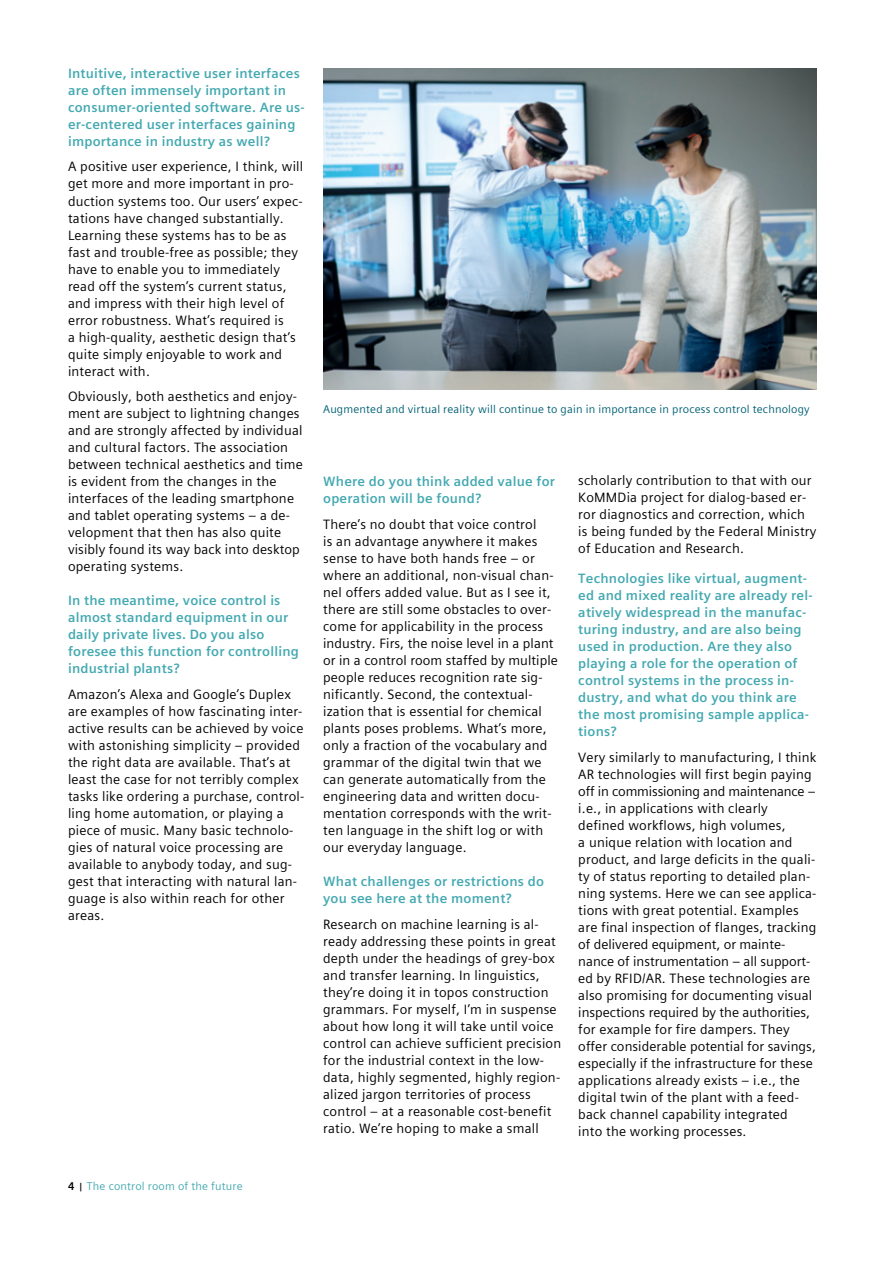
<style>
.page{position:relative;width:893px;height:1263px;background:#fff}
.page>*{position:absolute;margin:0;border:0;box-sizing:border-box;transform-origin:0 0}
.t1{font:13.5px/17px "Siemens Sans Global";letter-spacing:.015em;color:#000}
.t2{font:700 13.5px/17px "Siemens Sans Global";letter-spacing:.015em;color:#44a9b1}
.t3{font:11.25px "Siemens Sans Global";letter-spacing:.015em;color:#006174}
.t4{font:11.25px "Siemens Sans Global";letter-spacing:.015em;color:#44a9b1}
.s1{font-weight:700;color:#000}
.s2{color:#000}
</style>
<div class="page">
<img style="left:323px;top:68px;width:493px;height:322px">
<p class="t2" style="left:68px;top:65px;width:238px">Intuitive, interactive user interfaces are often immensely important in consumer-oriented software. Are us&shy;er-centered user interfaces gaining importance in industry as well?</p>
<p class="t1" style="left:68px;top:158px;width:237px">A positive user experience, I think, will get more and more important in pro&shy;duction systems too. Our users’ expec&shy;tations have changed substantially.<br>Learning these systems has to be as fast and trouble-free as possible; they have to enable you to immediately read off the system’s current status, and impress with their high level of error robustness. What’s required is<br>a high-quality, aesthetic design that’s quite simply enjoyable to work and interact with.</p>
<p class="t1" style="left:68px;top:388px;width:236px">Obviously, both aesthetics and enjoy&shy;ment are subject to lightning changes and are strongly affected by individual and cultural factors. The association between technical aesthetics and time is evident from the changes in the interfaces of the leading smartphone and tablet operating systems – a de&shy;velopment that then has also quite visibly found its way back into desktop operating systems.</p>
<p class="t2" style="left:68px;top:592px;width:232px">In the meantime, voice control is almost standard equipment in our daily private lives. Do you also foresee this function for controlling industrial plants?</p>
<p class="t1" style="left:68px;top:686px;width:238px">Amazon’s Alexa and Google’s Duplex are examples of how fascinating inter&shy;active results can be achieved by voice with astonishing simplicity – provided the right data are available. That’s at least the case for not terribly complex tasks like ordering a purchase, control&shy;ling home automation, or playing a piece of music. Many basic technolo&shy;gies of natural voice processing are available to anybody today, and sug&shy;gest that interacting with natural lan&shy;guage is also within reach for other areas.</p>
<p class="t4" style="left:68px;top:1178px;width:176px"><span class="s1">4</span> <span class="s2">⃒</span> The control room of the future</p>
<p class="t3" style="left:323px;top:400px;width:488px">Augmented and virtual reality will continue to gain in importance in process control technology</p>
<p class="t2" style="left:323px;top:473px;width:233px">Where do you think added value for operation will be found?</p>
<p class="t1" style="left:323px;top:516px;width:236px">There’s no doubt that voice control<br>is an advantage anywhere it makes sense to have both hands free – or where an additional, non-visual chan&shy;nel offers added value. But as I see it, there are still some obstacles to over&shy;come for applicability in the process industry. Firs, the noise level in a plant or in a control room staffed by multiple people reduces recognition rate sig‑ nificantly. Second, the contextual‑ ization that is essential for chemical plants poses problems. What’s more, only a fraction of the vocabulary and grammar of the digital twin that we can generate automatically from the engineering data and written docu&shy;mentation corresponds with the writ&shy;ten language in the shift log or with our everyday language.</p>
<p class="t2" style="left:323px;top:873px;width:222px">What challenges or restrictions do you see here at the moment?</p>
<p class="t1" style="left:323px;top:915px;width:240px">Research on machine learning is al&shy;ready addressing these points in great depth under the headings of grey-box and transfer learning. In linguistics, they’re doing it in topos construction grammars. For myself, I’m in suspense about how long it will take until voice control can achieve sufficient precision for the industrial context in the low&shy;data, highly segmented, highly region&shy;alized jargon territories of process control – at a reasonable cost-benefit ratio. We’re hoping to make a small</p>
<p class="t1" style="left:578px;top:472px;width:240px">scholarly contribution to that with our KoMMDia project for dialog-based er&shy;ror diagnostics and correction, which is being funded by the Federal Ministry of Education and Research.</p>
<p class="t2" style="left:578px;top:570px;width:236px">Technologies like virtual, augment&shy;ed and mixed reality are already rel&shy;atively widespread in the manufac&shy;turing industry, and are also being used in production. Are they also playing a role for the operation of control systems in the process in&shy;dustry, and what do you think are the most promising sample applica&shy;tions?</p>
<p class="t1" style="left:578px;top:749px;width:240px">Very similarly to manufacturing, I think AR technologies will first begin paying off in commissioning and maintenance – i.e., in applications with clearly defined workflows, high volumes,<br>a unique relation with location and product, and large deficits in the quali&shy;ty of status reporting to detailed plan&shy;ning systems. Here we can see applica&shy;tions with great potential. Examples are final inspection of flanges, tracking of delivered equipment, or mainte&shy;nance of instrumentation – all support&shy;ed by RFID/AR. These technologies are also promising for documenting visual inspections required by the authorities, for example for fire dampers. They offer considerable potential for savings, especially if the infrastructure for these applications already exists – i.e., the digital twin of the plant with a feed&shy;back channel capability integrated<br>into the working processes.</p>
</div>
